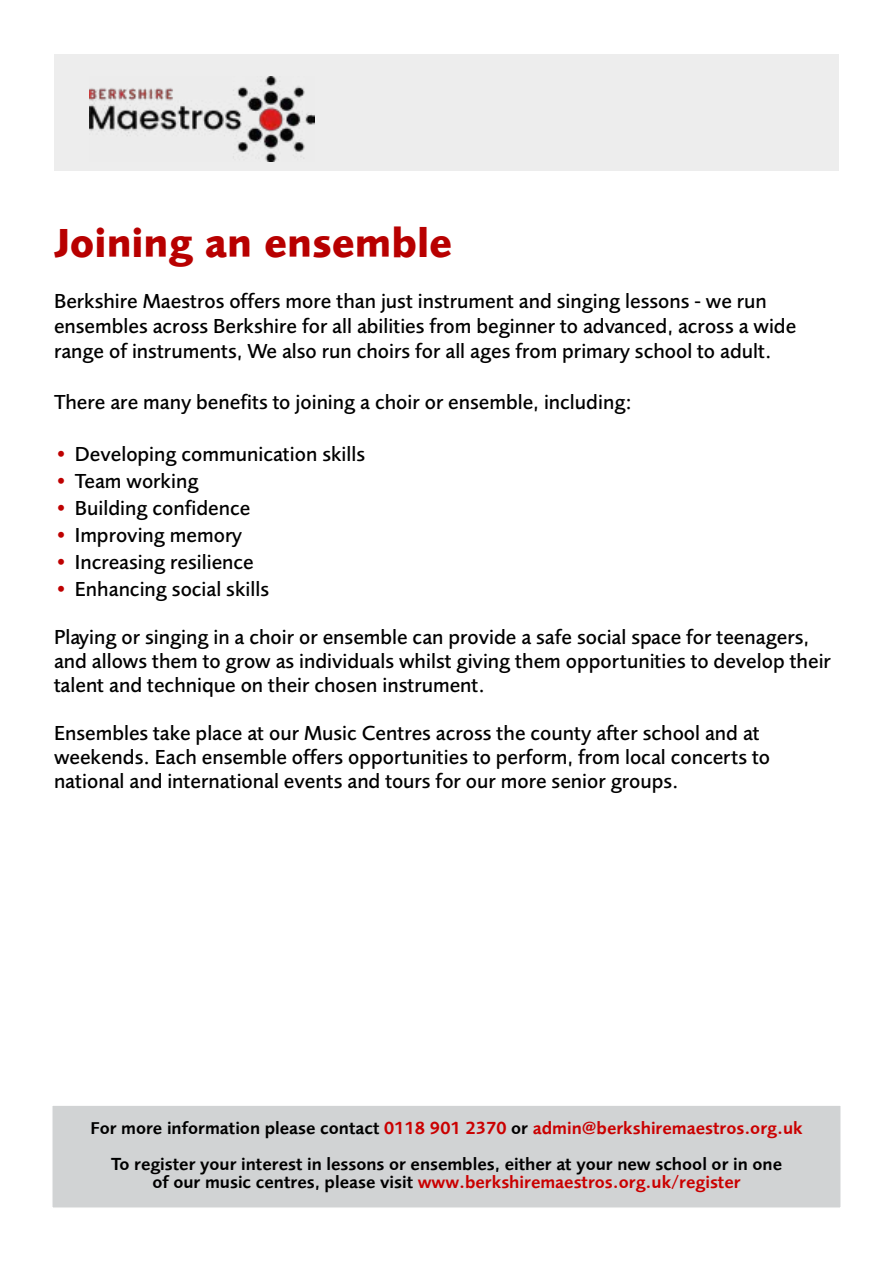
<style>
.page{position:relative;width:893px;height:1263px;background:#fff}
.page>*{position:absolute;margin:0;border:0;box-sizing:border-box;transform-origin:0 0}
.t1{font:700 42px "Foundry Sans";color:#b80000}
.t2{font:500 21px/24px "Foundry Sans";color:#000}
.t3{font:600 18px/36px "Foundry Sans";color:#000;text-align:center}
.t4{font:600 18px "Foundry Sans";color:#ca0000}
.s1{color:#be0000}
.s2{color:#ca0000}
.s3{color:#000}
</style>
<div class="page">
<div style="left:54px;top:54px;width:785px;height:116px;background:#ededed"></div>
<img style="left:89px;top:77px;width:226px;height:85px">
<div style="left:52px;top:1105px;width:789px;height:103px;background:#d1d3d4"></div>
<div style="left:51px;top:1104px;width:791px;height:105px;border:2px solid #fff"></div>
<h1 class="t1" style="left:54px;top:218px;width:400px">Joining an ensemble</h1>
<p class="t2" style="left:54px;top:288px;width:744px;line-height:25.2px">Berkshire Maestros offers more than just instrument and singing lessons - we run ensembles across Berkshire for all abilities from beginner to advanced, across a wide range of instruments, We also run choirs for all ages from primary school to adult.</p>
<p class="t2" style="left:54px;top:389px;width:579px">There are many benefits to joining a choir or ensemble, including:</p>
<p class="t2" style="left:54px;top:442px;width:313px"><span class="s1">•</span> Developing communication skills</p>
<p class="t2" style="left:54px;top:469px;width:146px"><span class="s1">•</span> Team working</p>
<p class="t2" style="left:54px;top:496px;width:198px"><span class="s1">•</span> Building confidence</p>
<p class="t2" style="left:54px;top:523px;width:190px"><span class="s1">•</span> Improving memory</p>
<p class="t2" style="left:54px;top:550px;width:201px"><span class="s1">•</span> Increasing resilience</p>
<p class="t2" style="left:54px;top:577px;width:217px"><span class="s1">•</span> Enhancing social skills</p>
<p class="t2" style="left:54px;top:625px;width:778px">Playing or singing in a choir or ensemble can provide a safe social space for teenagers, and allows them to grow as individuals whilst giving them opportunities to develop their talent and technique on their chosen instrument.</p>
<p class="t2" style="left:54px;top:721px;width:718px">Ensembles take place at our Music Centres across the county after school and at weekends. Each ensemble offers opportunities to perform, from local concerts to national and international events and tours for our more senior groups.</p>
<p class="t3" style="left:90px;top:1110px;width:714px">For more information please contact <span class="s2">0118 901 2370</span> or <span class="s2">admin@berkshiremaestros.org.uk<br></span>To register your interest in lessons or ensembles, either at your new school or in one</p>
<p class="t4" style="left:152px;top:1172px;width:590px"><span class="s3">of our music centres, please visit</span> www.berkshiremaestros.org.uk/register</p>
</div>
